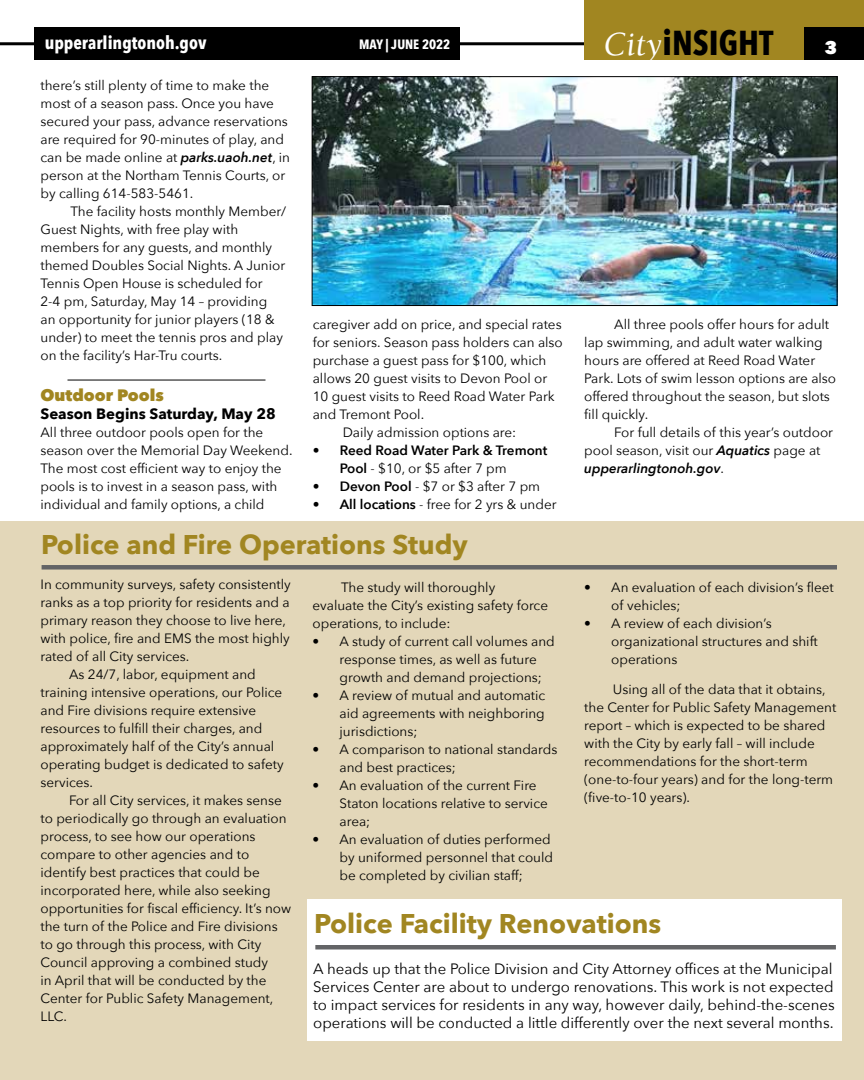
<style>
.page{position:relative;width:864px;height:1080px;background:#fff}
.page>*{position:absolute;margin:0;border:0;box-sizing:border-box;transform-origin:0 0}
.t1{font:700 34.5px "Avenir Next Condensed";color:#000}
.t2{font:700 27px "Avenir Next";color:#a18621}
.t3{font:700 18px "Avenir Next Condensed";color:#fff}
.t4{font:800 18px "Avenir Next";color:#fff}
.t5{font:800 16.5px "Avenir Next";color:#a18621}
.t6{font:15px/18px "Avenir Next";color:#000}
.t7{font:700 15px "Avenir Next";color:#000}
.t8{font:13.5px/18px "Avenir Next";color:#000}
.t9{font:600 13.5px/18px "Avenir Next";color:#000}
.t10{font:700 13.5px "Avenir Next Condensed";color:#fff}
.s1{font-family:"Berkeley Std";font-weight:400;font-style:italic;color:#fff}
.s2{font-weight:600;font-style:italic}
.s3{font-weight:400}
.s4{font-weight:600}
</style>
<div class="page">
<div style="left:0;top:522px;width:864px;height:558px;background:#e3d7b9"></div>
<hr style="left:0;top:42px;width:864px;height:3px;background:#000">
<div style="left:585px;top:0;width:279px;height:60px;background:#a18621"></div>
<div style="left:804px;top:27px;width:60px;height:33px;background:#000"></div>
<div style="left:34px;top:27px;width:425px;height:33px;background:#000"></div>
<div style="left:42px;top:565px;width:795px;height:5px;background:#636466"></div>
<hr style="left:68px;top:380px;width:198px;height:1px;background:#000">
<img style="left:314px;top:78px;width:522px;height:226px">
<div style="left:312px;top:76px;width:526px;height:230px;border:1px solid #000"></div>
<div style="left:307px;top:900px;width:534px;height:141px;background:#fff"></div>
<div style="left:315px;top:945px;width:521px;height:5px;background:#636466"></div>
<h3 class="t3" style="left:45px;top:31px;width:163px">upperarlingtonoh.gov</h3>
<p class="t10" style="left:359px;top:36px;width:93px">MAY | JUNE 2022</p>
<h1 class="t1" style="left:604px;top:22px;width:171px"><span class="s1">City</span>iNSIGHT</h1>
<h3 class="t4" style="left:825px;top:37px;width:14px">3</h3>
<p class="t8" style="left:40px;top:76px;width:251px">there’s still plenty of time to make the most of a season pass. Once you have secured your pass, advance reservations are required for 90-minutes of play, and can be made online at <span class="s2">parks.uaoh.net</span>, in person at the Northam Tennis Courts, or by calling 614-583-5461.</p>
<p class="t8" style="left:40px;top:202px;width:247px;text-indent:30px">The facility hosts monthly Member/ Guest Nights, with free play with members for any guests, and monthly themed Doubles Social Nights. A Junior Tennis Open House is scheduled for<br>2-4 pm, Saturday, May 14 – providing<br>an opportunity for junior players (18 &amp; under) to meet the tennis pros and play on the facility’s Har-Tru courts.</p>
<p class="t5" style="left:40px;top:385px;width:125px">Outdoor Pools</p>
<p class="t7" style="left:40px;top:400px;width:237px">Season Begins Saturday, May 28</p>
<p class="t8" style="left:40px;top:422px;width:254px">All three outdoor pools open for the season over the Memorial Day Weekend.<br>The most cost efficient way to enjoy the pools is to invest in a season pass, with individual and family options, a child</p>
<p class="t8" style="left:313px;top:314px;width:250px">caregiver add on price, and special rates</p>
<p class="t8" style="left:313px;top:332px;width:252px">for seniors. Season pass holders can also</p>
<p class="t8" style="left:313px;top:350px;width:235px">purchase a guest pass for $100, which</p>
<p class="t8" style="left:313px;top:368px;width:236px">allows 20 guest visits to Devon Pool or</p>
<p class="t8" style="left:313px;top:386px;width:244px">10 guest visits to Reed Road Water Park</p>
<p class="t8" style="left:313px;top:404px;width:113px">and Tremont Pool.</p>
<p class="t8" style="left:343px;top:422px;width:175px">Daily admission options are:</p>
<p class="t9" style="left:340px;top:441px;width:209px;text-indent:-27px">• Reed Road Water Park &amp; Tremont<br>Pool <span class="s3">- $10, or $5 after 7 pm</span></p>
<p class="t8" style="left:313px;top:476px;width:229px"><span class="s4">• Devon Pool</span> - $7 or $3 after 7 pm</p>
<p class="t8" style="left:313px;top:494px;width:245px"><span class="s4">• All locations</span> - free for 2 yrs &amp; under</p>
<p class="t8" style="left:584px;top:314px;width:253px;text-indent:30px">All three pools offer hours for adult lap swimming, and adult water walking hours are offered at Reed Road Water Park. Lots of swim lesson options are also offered throughout the season, but slots fill quickly.</p>
<p class="t8" style="left:584px;top:422px;width:250px;text-indent:30px">For full details of this year’s outdoor pool season, visit our <span class="s2">Aquatics</span> page at <span class="s2">upperarlingtonoh.gov</span>.</p>
<h2 class="t2" style="left:41px;top:522px;width:428px">Police and Fire Operations Study</h2>
<p class="t8" style="left:313px;top:578px;width:237px;text-indent:29px">The study will thoroughly evaluate the City’s existing safety force operations, to include:</p>
<p class="t8" style="left:340px;top:632px;width:217px;text-indent:-27px">• A study of current call volumes and response times, as well as future growth and demand projections;</p>
<p class="t8" style="left:340px;top:686px;width:207px;text-align:justify;text-indent:-27px">• A review of mutual and automatic aid agreements with neighboring jurisdictions;</p>
<p class="t8" style="left:340px;top:740px;width:219px;text-indent:-27px">• A comparison to national standards and best practices;</p>
<p class="t8" style="left:340px;top:776px;width:210px;text-indent:-27px">• An evaluation of the current Fire<br>Staton locations relative to service area;</p>
<p class="t8" style="left:340px;top:830px;width:215px;text-indent:-27px">• An evaluation of duties performed by uniformed personnel that could be completed by civilian staff;</p>
<p class="t8" style="left:41px;top:575px;width:252px">In community surveys, safety consistently</p>
<p class="t8" style="left:41px;top:593px;width:251px">ranks as a top priority for residents and a</p>
<p class="t8" style="left:41px;top:611px;width:247px">primary reason they choose to live here,</p>
<p class="t8" style="left:41px;top:629px;width:251px">with police, fire and EMS the most highly</p>
<p class="t8" style="left:41px;top:647px;width:150px">rated of all City services.</p>
<p class="t8" style="left:69px;top:665px;width:188px">As 24/7, labor, equipment and</p>
<p class="t8" style="left:41px;top:683px;width:243px">training intensive operations, our Police</p>
<p class="t8" style="left:41px;top:701px;width:217px">and Fire divisions require extensive</p>
<p class="t8" style="left:41px;top:719px;width:223px">resources to fulfill their charges, and</p>
<p class="t8" style="left:41px;top:737px;width:235px">approximately half of the City’s annual</p>
<p class="t8" style="left:41px;top:755px;width:245px">operating budget is dedicated to safety</p>
<p class="t8" style="left:41px;top:773px;width:54px">services.</p>
<p class="t8" style="left:69px;top:791px;width:214px">For all City services, it makes sense</p>
<p class="t8" style="left:41px;top:809px;width:248px">to periodically go through an evaluation</p>
<p class="t8" style="left:41px;top:827px;width:217px">process, to see how our operations</p>
<p class="t8" style="left:41px;top:845px;width:210px">compare to other agencies and to</p>
<p class="t8" style="left:41px;top:863px;width:221px">identify best practices that could be</p>
<p class="t8" style="left:41px;top:881px;width:232px">incorporated here, while also seeking</p>
<p class="t8" style="left:41px;top:899px;width:252px">opportunities for fiscal efficiency. It’s now</p>
<p class="t8" style="left:41px;top:917px;width:239px">the turn of the Police and Fire divisions</p>
<p class="t8" style="left:41px;top:935px;width:222px">to go through this process, with City</p>
<p class="t8" style="left:41px;top:953px;width:229px">Council approving a combined study</p>
<p class="t8" style="left:41px;top:971px;width:228px">in April that will be conducted by the</p>
<p class="t8" style="left:41px;top:989px;width:234px">Center for Public Safety Management,</p>
<p class="t8" style="left:41px;top:1007px;width:28px">LLC.</p>
<p class="t8" style="left:611px;top:578px;width:224px;text-indent:-27px">• An evaluation of each division’s fleet of vehicles;</p>
<p class="t8" style="left:611px;top:614px;width:208px;text-indent:-27px">• A review of each division’s organizational structures and shift operations</p>
<p class="t8" style="left:584px;top:680px;width:254px;text-indent:29px">Using all of the data that it obtains, the Center for Public Safety Management report – which is expected to be shared with the City by early fall – will include recommendations for the short-term (one-to-four years) and for the long-term (five-to-10 years).</p>
<h2 class="t2" style="left:314px;top:900px;width:348px">Police Facility Renovations</h2>
<p class="t6" style="left:313px;top:959px;width:523px">A heads up that the Police Division and City Attorney offices at the Municipal Services Center are about to undergo renovations. This work is not expected to impact services for residents in any way, however daily, behind-the-scenes operations will be conducted a little differently over the next several months.</p>
</div>
